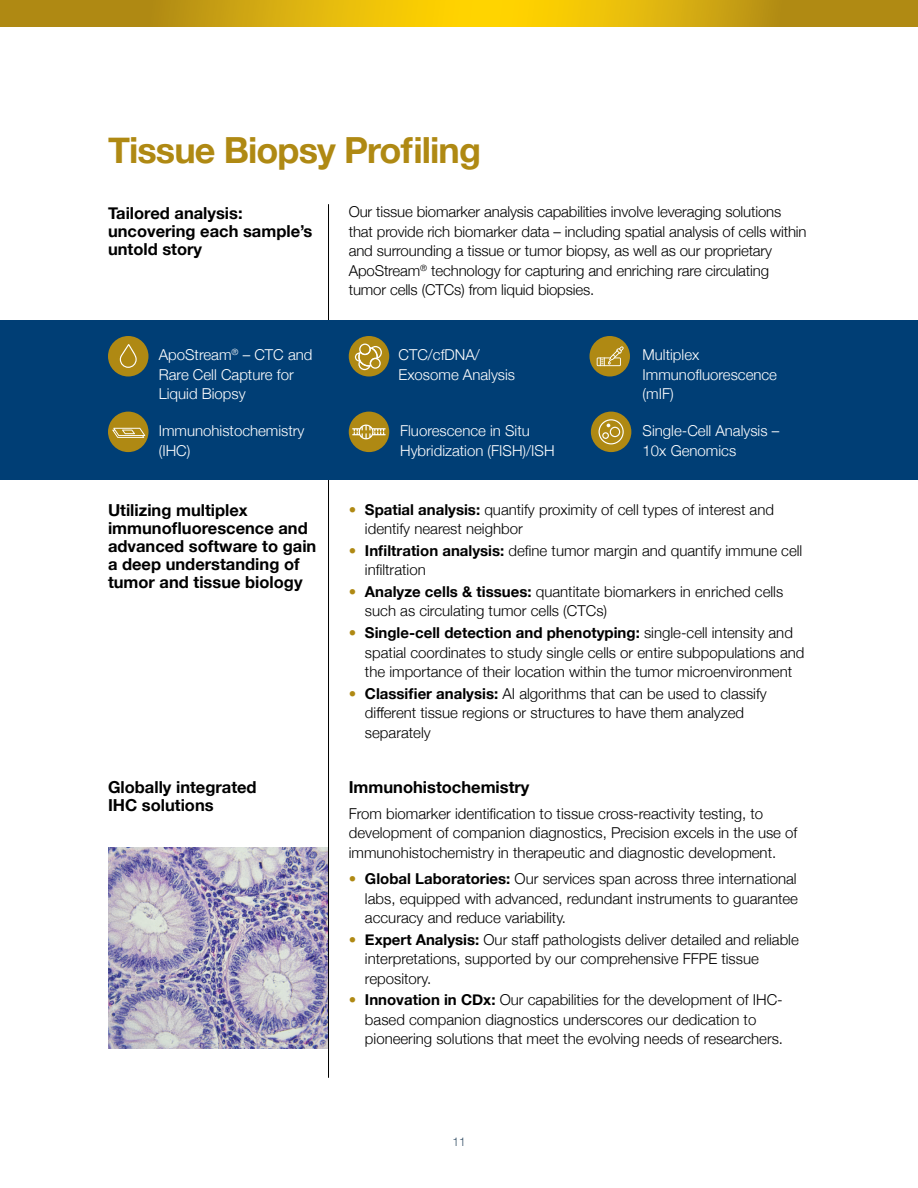
<style>
.page{position:relative;width:918px;height:1188px;background:#fff}
.page>*{position:absolute;margin:0;border:0;box-sizing:border-box;transform-origin:0 0}
.t1{font:700 36px "Helvetica Neue";letter-spacing:-.025em;color:#af8913}
.t2{font:700 16.5px/18px "Helvetica Neue";color:#000}
.t3{font:300 15px/19.5px "Helvetica Neue";color:#000}
.t4{font:300 15px/19.5px "Helvetica Neue";color:#fff}
.t5{font:300 12px "Helvetica Neue";color:#3a546a}
.s1{color:#af8913}
.s2{font-weight:700}
</style>
<div class="page">
<img style="left:108px;top:848px;width:220px;height:201px">
<hr style="left:328px;top:479px;width:1px;height:598px;background:#000">
<hr style="left:328px;top:204px;width:1px;height:116px;background:#000">
<div style="left:0;top:320px;width:918px;height:160px;background:#003e75"></div>
<svg style="left:0;top:0;width:918px;height:27px"></svg>
<div style="left:108px;top:336px;width:40px;height:40px;background:#af8913;border-radius:50%"></div>
<div style="left:349px;top:336px;width:40px;height:40px;background:#af8913;border-radius:50%"></div>
<div style="left:590px;top:336px;width:40px;height:40px;background:#af8913;border-radius:50%"></div>
<svg style="left:120px;top:344px;width:17px;height:24px"></svg>
<div style="left:108px;top:412px;width:40px;height:40px;background:#af8913;border-radius:50%"></div>
<svg style="left:112px;top:428px;width:33px;height:10px"></svg>
<div style="left:349px;top:412px;width:40px;height:40px;background:#af8913;border-radius:50%"></div>
<svg style="left:352px;top:425px;width:34px;height:14px"></svg>
<svg style="left:355px;top:344px;width:27px;height:26px"></svg>
<div style="left:591px;top:412px;width:40px;height:40px;background:#af8913;border-radius:50%"></div>
<svg style="left:599px;top:419px;width:25px;height:25px"></svg>
<svg style="left:597px;top:346px;width:27px;height:20px"></svg>
<h1 class="t1" style="left:108px;top:122px;width:374px">Tissue Biopsy Profiling</h1>
<p class="t3" style="left:349px;top:201px;width:459px">Our tissue biomarker analysis capabilities involve leveraging solutions that provide rich biomarker data – including spatial analysis of cells within and surrounding a tissue or tumor biopsy, as well as our proprietary ApoStream<sup>®</sup> technology for capturing and enriching rare circulating tumor cells (CTCs) from liquid biopsies.</p>
<p class="t2" style="left:108px;top:204px;width:206px">Tailored analysis: uncovering each sample’s untold story</p>
<p class="t4" style="left:159px;top:344px;width:155px">ApoStream<sup>®</sup> – CTC and<br>Rare Cell Capture for<br>Liquid Biopsy</p>
<p class="t4" style="left:159px;top:420px;width:147px">Immunohistochemistry (IHC)</p>
<p class="t2" style="left:108px;top:502px;width:210px">Utilizing multiplex immunofluorescence and advanced software to gain a deep understanding of tumor and tissue biology</p>
<p class="t2" style="left:108px;top:778px;width:150px">Globally integrated<br>IHC solutions</p>
<p class="t4" style="left:399px;top:344px;width:118px">CTC/cfDNA/<br>Exosome Analysis</p>
<p class="t4" style="left:400px;top:420px;width:156px">Fluorescence in Situ<br>Hybridization (FISH)/ISH</p>
<p class="t4" style="left:643px;top:344px;width:136px">Multiplex<br>Immunofluorescence (mIF)</p>
<p class="t4" style="left:643px;top:420px;width:138px">Single-Cell Analysis –<br>10x Genomics</p>
<p class="t3" style="left:365px;top:498px;width:411px;text-indent:-16px"><span class="s1">•</span> <span class="s2">Spatial analysis:</span> quantify proximity of cell types of interest and identify nearest neighbor</p>
<p class="t3" style="left:365px;top:540px;width:439px;text-indent:-16px"><span class="s1">•</span> <span class="s2">Infiltration analysis:</span> define tumor margin and quantify immune cell infiltration</p>
<p class="t3" style="left:365px;top:581px;width:420px;text-indent:-16px"><span class="s1">•</span> <span class="s2">Analyze cells &amp; tissues:</span> quantitate biomarkers in enriched cells such as circulating tumor cells (CTCs)</p>
<p class="t3" style="left:365px;top:622px;width:441px;text-indent:-16px"><span class="s1">•</span> <span class="s2">Single-cell detection and phenotyping:</span> single-cell intensity and spatial coordinates to study single cells or entire subpopulations and the importance of their location within the tumor microenvironment</p>
<p class="t3" style="left:365px;top:683px;width:403px;text-indent:-16px"><span class="s1">•</span> <span class="s2">Classifier analysis:</span> AI algorithms that can be used to classify different tissue regions or structures to have them analyzed separately</p>
<p class="t2" style="left:349px;top:778px;width:182px">Immunohistochemistry</p>
<p class="t3" style="left:349px;top:803px;width:450px">From biomarker identification to tissue cross-reactivity testing, to development of companion diagnostics, Precision excels in the use of immunohistochemistry in therapeutic and diagnostic development.</p>
<p class="t3" style="left:365px;top:868px;width:435px;text-align:justify;text-indent:-16px"><span class="s1">•</span> <span class="s2">Global Laboratories:</span> Our services span across three international labs, equipped with advanced, redundant instruments to guarantee accuracy and reduce variability.</p>
<p class="t3" style="left:365px;top:929px;width:435px;text-indent:-16px"><span class="s1">•</span> <span class="s2">Expert Analysis:</span> Our staff pathologists deliver detailed and reliable interpretations, supported by our comprehensive FFPE tissue repository.</p>
<p class="t3" style="left:365px;top:989px;width:420px;text-indent:-16px"><span class="s1">•</span> <span class="s2">Innovation in CDx:</span> Our capabilities for the development of IHC&shy;based companion diagnostics underscores our dedication to pioneering solutions that meet the evolving needs of researchers.</p>
<p class="t5" style="left:453px;top:1132px;width:15px">11</p>
</div>
